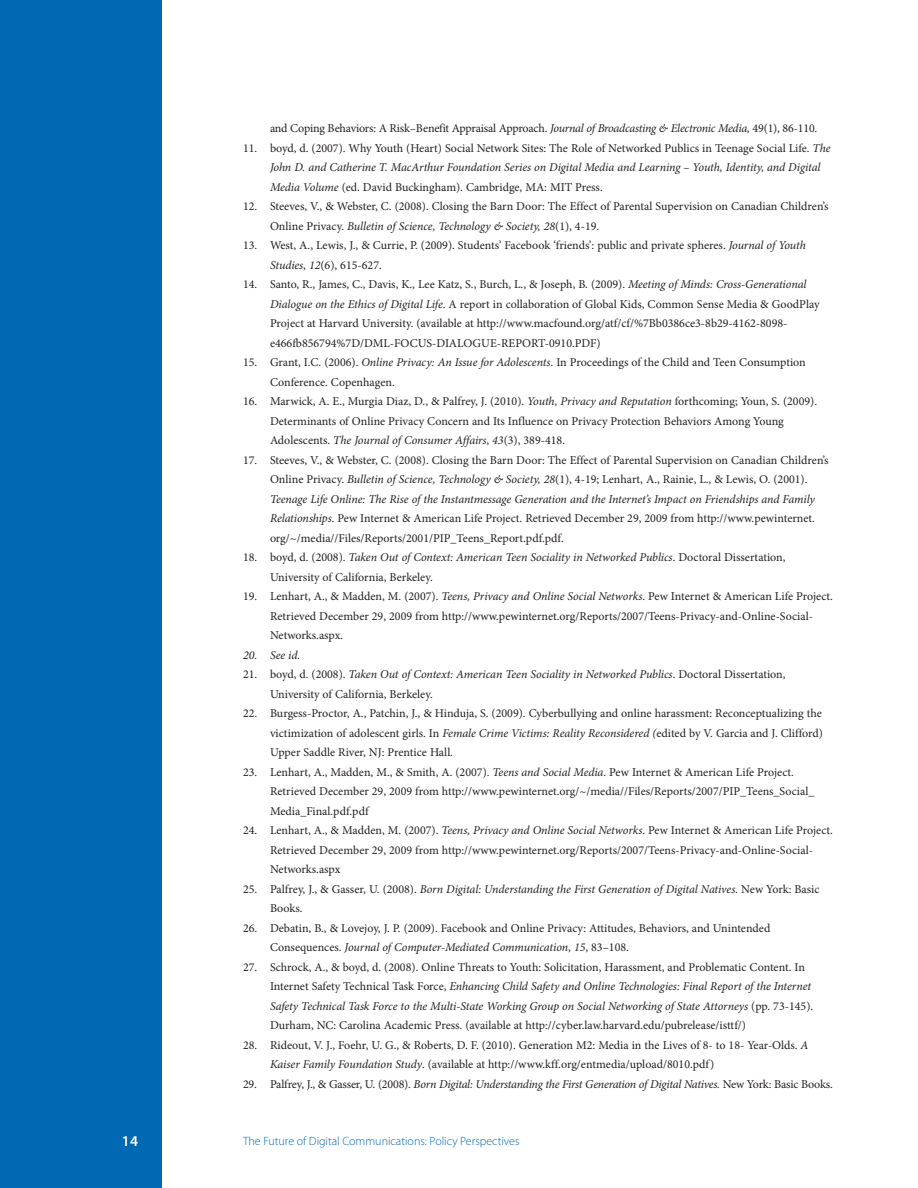
<style>
.page{position:relative;width:918px;height:1188px;background:#fff}
.page>*{position:absolute;margin:0;border:0;box-sizing:border-box;transform-origin:0 0}
.t1{font:600 15px "Myriad Pro";color:#fff}
.Endnotes__Text{font:12px/19.5px "Minion Pro";color:#231f20}
.Endnotes__Text-2{font:italic 12px/19.5px "Minion Pro";letter-spacing:-.015em;color:#231f20}
.Endnotes__Text-3{font:12px "Minion Pro";letter-spacing:-.02em;color:#231f20}
.t2{font:300 12px "Myriad Pro";color:#0168b3}
.s1{font-style:italic}
.s2{font-style:normal}
</style>
<div class="page">
<div style="left:0;top:0;width:162px;height:1188px;background:#0168b3"></div>
<p class="Endnotes__Text-3" style="left:270px;top:120px;width:549px">and Coping Behaviors: A Risk–Benefit Appraisal Approach. <span class="s1">Journal of Broadcasting &amp; Electronic Media,</span> 49(1), 86-110.</p>
<p class="Endnotes__Text" style="left:270px;top:138px;width:562px;text-indent:-27px">11. boyd, d. (2007). Why Youth (Heart) Social Network Sites: The Role of Networked Publics in Teenage Social Life. <span class="s1">The<br>John D. and Catherine T. MacArthur Foundation Series on Digital Media and Learning – Youth, Identity, and Digital<br>Media Volume</span> (ed. David Buckingham). Cambridge, MA: MIT Press.</p>
<p class="Endnotes__Text" style="left:270px;top:196px;width:560px;text-indent:-27px">12. Steeves, V., &amp; Webster, C. (2008). Closing the Barn Door: The Effect of Parental Supervision on Canadian Children’s<br>Online Privacy. <span class="s1">Bulletin of Science, Technology &amp; Society, 28</span>(1), 4-19.</p>
<p class="Endnotes__Text" style="left:270px;top:235px;width:537px;text-indent:-27px">13. West, A., Lewis, J., &amp; Currie, P. (2009). Students’ Facebook ‘friends’: public and private spheres. <span class="s1">Journal of Youth<br>Studies</span>, <span class="s1">12</span>(6), 615-627.</p>
<p class="Endnotes__Text" style="left:270px;top:274px;width:551px;text-indent:-27px">14. Santo, R., James, C., Davis, K., Lee Katz, S., Burch, L., &amp; Joseph, B. (2009). <span class="s1">Meeting of Minds: Cross-Generational Dialogue on the Ethics of Digital Life</span>. A report in collaboration of Global Kids, Common Sense Media &amp; GoodPlay Project at Harvard University. (available at http://www.macfound.org/atf/cf/%7Bb0386ce3-8b29-4162-8098- e466fb856794%7D/DML-FOCUS-DIALOGUE-REPORT-0910.PDF)</p>
<p class="Endnotes__Text" style="left:270px;top:352px;width:537px;text-indent:-27px">15. Grant, I.C. (2006). <span class="s1">Online Privacy: An Issue for Adolescents</span>. In Proceedings of the Child and Teen Consumption<br>Conference. Copenhagen.</p>
<p class="Endnotes__Text" style="left:270px;top:391px;width:549px;text-indent:-27px">16. Marwick, A. E., Murgia Diaz, D., &amp; Palfrey, J. (2010). <span class="s1">Youth, Privacy and Reputation</span> forthcoming; Youn, S. (2009).<br>Determinants of Online Privacy Concern and Its Influence on Privacy Protection Behaviors Among Young<br>Adolescents. <span class="s1">The Journal of Consumer Affairs</span>, <span class="s1">43</span>(3), 389-418.</p>
<p class="Endnotes__Text" style="left:270px;top:450px;width:560px;text-indent:-27px">17. Steeves, V., &amp; Webster, C. (2008). Closing the Barn Door: The Effect of Parental Supervision on Canadian Children’s Online Privacy. <span class="s1">Bulletin of Science, Technology &amp; Society, 28</span>(1), 4-19; Lenhart, A., Rainie, L., &amp; Lewis, O. (2001).<br><span class="s1">Teenage Life Online: The Rise of the Instantmessage Generation and the Internet’s Impact on Friendships and Family Relationships</span>. Pew Internet &amp; American Life Project. Retrieved December 29, 2009 from http://www.pewinternet. org/~/media//Files/Reports/2001/PIP_Teens_Report.pdf.pdf.</p>
<p class="Endnotes__Text" style="left:270px;top:547px;width:517px;text-indent:-27px">18. boyd, d. (2008). <span class="s1">Taken Out of Context: American Teen Sociality in Networked Publics</span>. Doctoral Dissertation,<br>University of California, Berkeley.</p>
<p class="Endnotes__Text" style="left:270px;top:586px;width:565px;text-indent:-27px">19. Lenhart, A., &amp; Madden, M. (2007). <span class="s1">Teens, Privacy and Online Social Networks</span>. Pew Internet &amp; American Life Project.<br>Retrieved December 29, 2009 from http://www.pewinternet.org/Reports/2007/Teens-Privacy-and-Online-Social-<br>Networks.aspx.</p>
<p class="Endnotes__Text-2" style="left:243px;top:645px;width:59px">20. See id.</p>
<p class="Endnotes__Text" style="left:270px;top:664px;width:517px;text-indent:-27px">21. boyd, d. (2008). <span class="s1">Taken Out of Context: American Teen Sociality in Networked Publics</span>. Doctoral Dissertation,<br>University of California, Berkeley.</p>
<p class="Endnotes__Text" style="left:270px;top:703px;width:555px;text-align:justify;text-indent:-27px">22. Burgess-Proctor, A., Patchin, J., &amp; Hinduja, S. (2009). Cyberbullying and online harassment: Reconceptualizing the victimization of adolescent girls. In <span class="s1">Female Crime Victims: Reality Reconsidered (</span>edited by V. Garcia and J. Clifford)<br>Upper Saddle River, NJ: Prentice Hall.</p>
<p class="Endnotes__Text" style="left:270px;top:762px;width:546px;text-indent:-27px">23. Lenhart, A., Madden, M., &amp; Smith, A. (2007). <span class="s1">Teens and Social Media</span>. Pew Internet &amp; American Life Project.<br>Retrieved December 29, 2009 from http://www.pewinternet.org/~/media//Files/Reports/2007/PIP_Teens_Social_<br>Media_Final.pdf.pdf</p>
<p class="Endnotes__Text" style="left:270px;top:820px;width:565px;text-indent:-27px">24. Lenhart, A., &amp; Madden, M. (2007). <span class="s1">Teens, Privacy and Online Social Networks</span>. Pew Internet &amp; American Life Project.<br>Retrieved December 29, 2009 from http://www.pewinternet.org/Reports/2007/Teens-Privacy-and-Online-Social-<br>Networks.aspx</p>
<p class="Endnotes__Text-2" style="left:270px;top:879px;width:551px;text-indent:-27px"><span class="s2">25. Palfrey, J., &amp; Gasser, U. (2008).</span> Born Digital: Understanding the First Generation of Digital Natives. <span class="s2">New York: Basic<br>Books.</span></p>
<p class="Endnotes__Text" style="left:270px;top:918px;width:502px;text-indent:-27px">26. Debatin, B., &amp; Lovejoy, J. P. (2009). Facebook and Online Privacy: Attitudes, Behaviors, and Unintended<br>Consequences. <span class="s1">Journal of Computer-Mediated Communication</span>, <span class="s1">15</span>, 83–108.</p>
<p class="Endnotes__Text" style="left:270px;top:957px;width:545px;text-indent:-27px">27. Schrock, A., &amp; boyd, d. (2008). Online Threats to Youth: Solicitation, Harassment, and Problematic Content. In Internet Safety Technical Task Force, <span class="s1">Enhancing Child Safety and Online Technologies: Final Report of the Internet Safety Technical Task Force to the Multi-State Working Group on Social Networking of State Attorneys</span> (pp. 73-145).<br>Durham, NC: Carolina Academic Press. (available at http://cyber.law.harvard.edu/pubrelease/isttf/)</p>
<p class="Endnotes__Text" style="left:270px;top:1035px;width:540px;text-indent:-27px">28. Rideout, V. J., Foehr, U. G., &amp; Roberts, D. F. (2010). Generation M2: Media in the Lives of 8- to 18- Year-Olds. <span class="s1">A<br>Kaiser Family Foundation Study</span>. (available at http://www.kff.org/entmedia/upload/8010.pdf)</p>
<p class="Endnotes__Text-2" style="left:243px;top:1074px;width:591px"><span class="s2">29. Palfrey, J., &amp; Gasser, U. (2008).</span> Born Digital: Understanding the First Generation of Digital Natives. <span class="s2">New York: Basic Books.</span></p>
<p class="t1" style="left:122px;top:1131px;width:18px">14</p>
<p class="t2" style="left:243px;top:1133px;width:278px">The Future of Digital Communications: Policy Perspectives</p>
</div>
